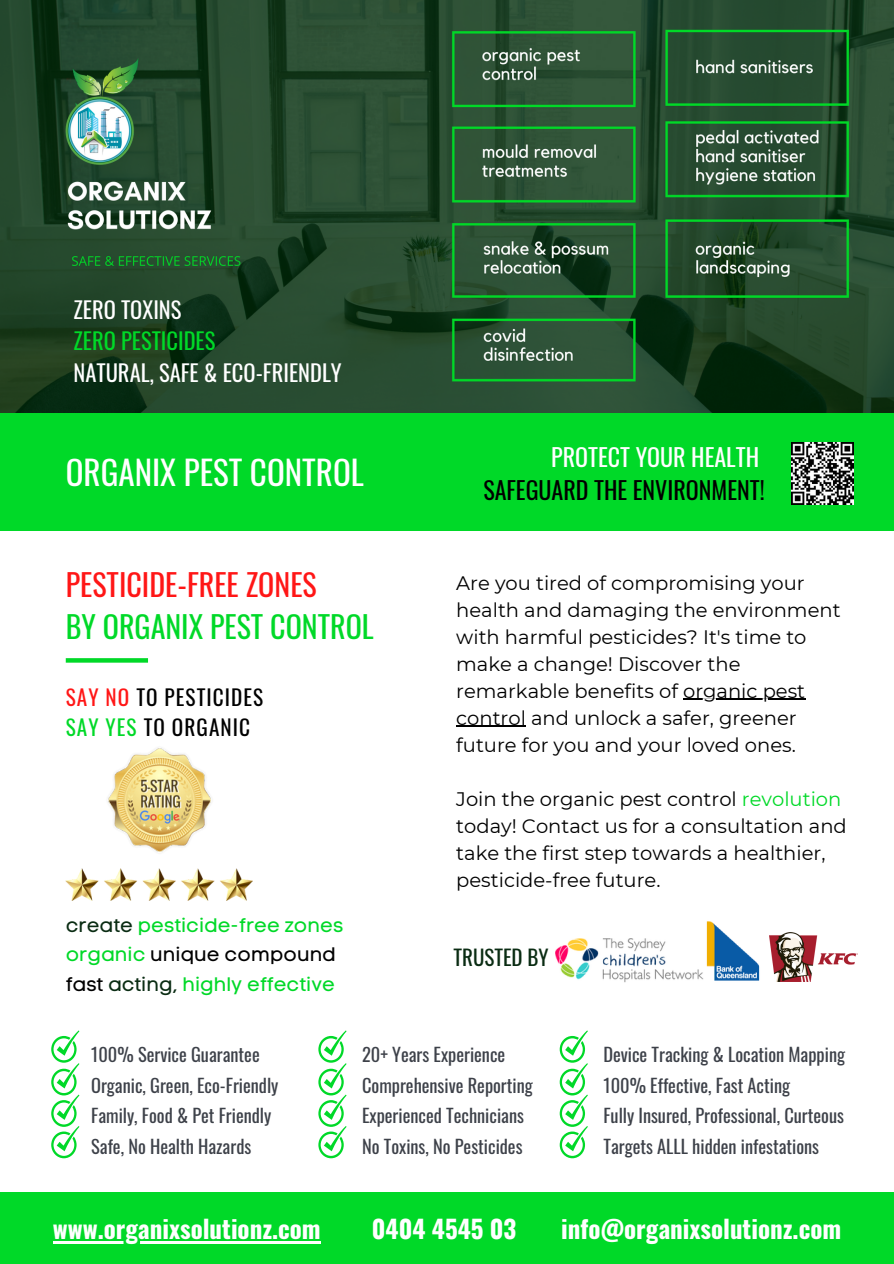
<style>
.page{position:relative;width:894px;height:1264px;background:#fff}
.page>*{position:absolute;margin:0;border:0;box-sizing:border-box;transform-origin:0 0}
.t1{font:33px "Oswald";color:#fff}
.t2{font:30px "Oswald";color:#00d928}
.t3{font:30px "Oswald";color:#ff1616}
.t4{font:700 24.9px "Oswald";color:#fff}
.t5{font:24px "Oswald";color:#000}
.t6{font:24px "Oswald";color:#fff}
.t7{font:22.5px "Oswald";color:#fff}
.t8{font:22.5px "Oswald";color:#00d928}
.t9{font:21.3px "Oswald";letter-spacing:.05em;color:#000}
.t10{font:21px "Oswald";color:#0a2c13}
.t11{font:19.5px/27px "Montserrat";color:#000}
.t12{font:19.5px "Code Pro Normal LC";color:#00d928}
.t13{font:19.5px "Code Pro Normal LC";color:#000}
.t14{font:18.3px "Oswald";color:#3d4149}
.s1{color:#ff1616}
.s2{color:#00d928}
.s3{color:#0a2c13}
.s4{color:#000}
</style>
<div class="page">
<div style="left:0;top:1192px;width:893px;height:71px;background:#00d928"></div>
<img style="left:0;top:0;width:893px;height:413px">
<img style="left:66px;top:868px;width:187px;height:32px">
<img style="left:108px;top:748px;width:103px;height:104px">
<div style="left:0;top:413px;width:893px;height:118px;background:#00d928"></div>
<img style="left:791px;top:443px;width:62px;height:62px">
<svg style="left:66px;top:658px;width:82px;height:4px"></svg>
<svg style="left:318px;top:1030px;width:28px;height:128px"></svg>
<svg style="left:559px;top:1030px;width:28px;height:128px"></svg>
<img style="left:555px;top:938px;width:138px;height:45px">
<img style="left:693px;top:921px;width:67px;height:60px">
<img style="left:769px;top:932px;width:87px;height:49px">
<svg style="left:51px;top:1030px;width:28px;height:128px"></svg>
<img style="left:40px;top:57px;width:115px;height:114px">
<hr style="left:53px;top:1240px;width:268px;height:3px;background:#fff">
<hr style="left:683px;top:698px;width:121px;height:2px;background:#000">
<hr style="left:456px;top:725px;width:70px;height:2px;background:#000">
<p class="t7" style="left:73px;top:292px;width:109px">ZERO TOXINS</p>
<p class="t8" style="left:73px;top:323px;width:143px">ZERO PESTICIDES</p>
<p class="t7" style="left:73px;top:355px;width:270px">NATURAL, SAFE &amp; ECO-FRIENDLY</p>
<p class="t1" style="left:66px;top:447px;width:299px">ORGANIX PEST CONTROL</p>
<p class="t3" style="left:66px;top:561px;width:252px">PESTICIDE-FREE ZONES</p>
<p class="t2" style="left:66px;top:603px;width:309px">BY ORGANIX PEST CONTROL</p>
<p class="t9" style="left:66px;top:680px;width:199px"><span class="s1">SAY NO</span> TO PESTICIDES</p>
<p class="t9" style="left:66px;top:711px;width:186px"><span class="s2">SAY YES</span> TO ORGANIC</p>
<p class="t12" style="left:66px;top:913px;width:279px"><span class="s3">create</span> pesticide-free zones</p>
<p class="t13" style="left:66px;top:942px;width:271px"><span class="s2">organic</span> unique compound</p>
<p class="t12" style="left:66px;top:972px;width:270px"><span class="s4">fast</span> <span class="s3">acting,</span> highly effective</p>
<p class="t6" style="left:551px;top:439px;width:209px">PROTECT YOUR HEALTH</p>
<p class="t5" style="left:483px;top:471px;width:283px">SAFEGUARD THE ENVIRONMENT!</p>
<p class="t11" style="left:456px;top:569px;width:386px">Are you tired of compromising your health and damaging the environment with harmful pesticides? It's time to make a change! Discover the remarkable benefits of organic pest control and unlock a safer, greener future for you and your loved ones.</p>
<p class="t11" style="left:456px;top:785px;width:392px">Join the organic pest control <span class="s2">revolution </span>today! Contact us for a consultation and take the first step towards a healthier, pesticide-free future.</p>
<p class="t10" style="left:453px;top:940px;width:97px">TRUSTED BY</p>
<p class="t14" style="left:91px;top:1040px;width:170px">100% Service Guarantee</p>
<p class="t14" style="left:91px;top:1071px;width:189px">Organic, Green, Eco-Friendly</p>
<p class="t14" style="left:91px;top:1101px;width:182px">Family, Food &amp; Pet Friendly</p>
<p class="t14" style="left:91px;top:1131px;width:162px">Safe, No Health Hazards</p>
<p class="t14" style="left:362px;top:1040px;width:145px">20+ Years Experience</p>
<p class="t14" style="left:362px;top:1071px;width:172px">Comprehensive Reporting</p>
<p class="t14" style="left:362px;top:1101px;width:163px">Experienced Technicians</p>
<p class="t14" style="left:362px;top:1131px;width:162px">No Toxins, No Pesticides</p>
<p class="t14" style="left:603px;top:1040px;width:243px">Device Tracking &amp; Location Mapping</p>
<p class="t14" style="left:603px;top:1071px;width:188px">100% Effective, Fast Acting</p>
<p class="t14" style="left:603px;top:1101px;width:242px">Fully Insured, Professional, Curteous</p>
<p class="t14" style="left:603px;top:1131px;width:217px">Targets ALLL hidden infestations</p>
<p class="t4" style="left:53px;top:1208px;width:269px">www.organixsolutionz.com</p>
<p class="t4" style="left:372px;top:1208px;width:146px">0404 4545 03</p>
<p class="t4" style="left:561px;top:1208px;width:281px">info@organixsolutionz.com</p>
</div>
